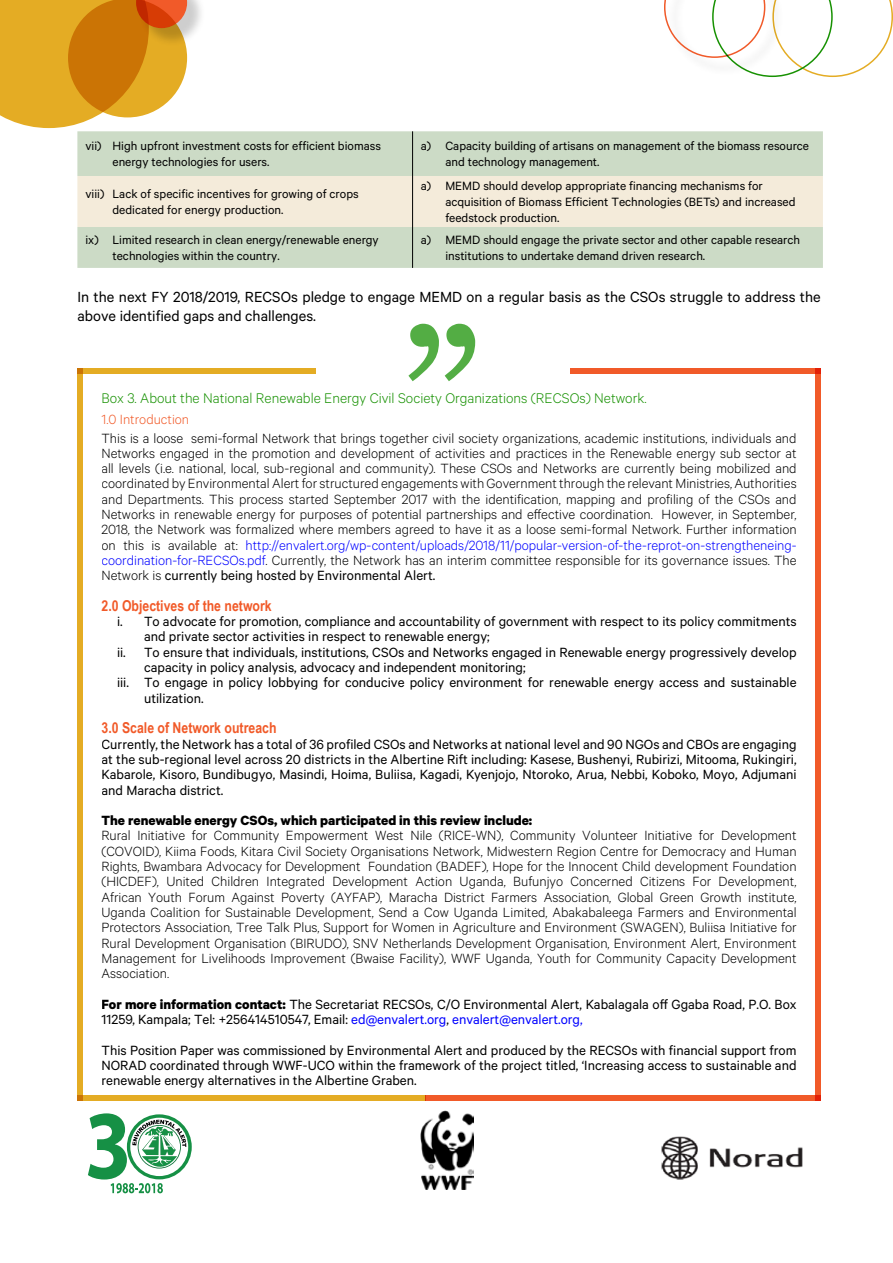
<style>
.page{position:relative;width:893px;height:1263px;background:#fff}
.page>*{position:absolute;margin:0;border:0;box-sizing:border-box;transform-origin:0 0}
.t1{font:16.5px/19.8px "Calibre";color:#000}
.t2{font:300 15.75px "Calibre";color:#179102}
.t3{font:300 15px/15.3px "Calibre";color:#000;text-align:justify}
.t4{font:15px/15.3px "Calibre";color:#000;text-align:justify}
.t5{font:700 15px "Calibre";color:#000}
.t6{font:700 15px "Arial Narrow";color:#f15a29}
.t7{font:300 15px "Calibre";color:#f15a29}
.t8{font:13.5px/16.2px "Calibre";color:#000}
.s1{color:#00f}
.s2{font-weight:400}
.s3{font-weight:700}
</style>
<div class="page">
<div style="left:139px;top:0;width:67px;height:47px;background:#000;opacity:.2"></div>
<svg style="left:0;top:0;width:187px;height:128px;background:#de9f2f"></svg>
<svg style="left:664px;top:0;width:229px;height:77px"></svg>
<div style="left:77px;top:131px;width:746px;height:137px;background:#ccdbc6"></div>
<div style="left:77px;top:176px;width:746px;height:51px;background:#f4ebda"></div>
<hr style="left:412px;top:131px;width:1px;height:45px;background:#000">
<hr style="left:412px;top:227px;width:1px;height:41px;background:#000">
<hr style="left:412px;top:176px;width:1px;height:51px;background:#000">
<svg style="left:408px;top:324px;width:67px;height:57px"></svg>
<div style="left:77px;top:1095px;width:349px;height:5px;background:#e4ac24"></div>
<div style="left:77px;top:368px;width:6px;height:732px;background:#e4ac24"></div>
<div style="left:815px;top:368px;width:6px;height:732px;background:#f15a29"></div>
<div style="left:426px;top:1095px;width:395px;height:5px;background:#f15a29"></div>
<div style="left:77px;top:368px;width:239px;height:5px;background:#e4ac24"></div>
<div style="left:570px;top:368px;width:251px;height:5px;background:#f15a29"></div>
<img style="left:420px;top:1111px;width:53px;height:79px">
<svg style="left:127px;top:1114px;width:65px;height:65px"></svg>
<svg style="left:88px;top:1113px;width:98px;height:80px"></svg>
<img style="left:661px;top:1136px;width:142px;height:44px">
<p class="t8" style="left:112px;top:137px;width:270px;text-indent:-27px">vii) High upfront investment costs for efficient biomass energy technologies for users.</p>
<p class="t8" style="left:445px;top:137px;width:365px;text-indent:-25px">a) Capacity building of artisans on management of the biomass resource and technology management.</p>
<p class="t8" style="left:112px;top:185px;width:248px;text-indent:-27px">viii) Lack of specific incentives for growing of crops dedicated for energy production.</p>
<p class="t8" style="left:445px;top:177px;width:352px;text-indent:-25px">a) MEMD should develop appropriate financing mechanisms for acquisition of Biomass Efficient Technologies (BETs) and increased feedstock production.</p>
<p class="t8" style="left:112px;top:231px;width:268px;text-indent:-27px">ix) Limited research in clean energy/renewable energy technologies within the country.</p>
<p class="t8" style="left:445px;top:231px;width:356px;text-indent:-25px">a) MEMD should engage the private sector and other capable research institutions to undertake demand driven research.</p>
<p class="t1" style="left:77px;top:286px;width:745px">In the next FY 2018/2019, RECSOs pledge to engage MEMD on a regular basis as the CSOs struggle to address the above identified gaps and challenges.</p>
<p class="t2" style="left:102px;top:389px;width:547px">Box 3. About the National Renewable Energy Civil Society Organizations (RECSOs) Network.</p>
<p class="t7" style="left:102px;top:411px;width:89px">1.0 Introduction</p>
<p class="t3" style="left:102px;top:430px;width:697px">This is a loose semi-formal Network that brings together civil society organizations, academic institutions, individuals and Networks engaged in the promotion and development of activities and practices in the Renewable energy sub sector at all levels (i.e. national, local, sub-regional and community). These CSOs and Networks are currently being mobilized and coordinated by Environmental Alert for structured engagements with Government through the relevant Ministries, Authorities and Departments. This process started September 2017 with the identification, mapping and profiling of the CSOs and Networks in renewable energy for purposes of potential partnerships and effective coordination. However, in September, 2018, the Network was formalized where members agreed to have it as a loose semi-formal Network. Further information on this is available at: <span class="s1">http://envalert.org/wp-content/uploads/2018/11/popular-version-of-the-reprot-on-strengtheneing&shy;coordination-for-RECSOs.pdf</span>. Currently, the Network has an interim committee responsible for its governance issues. The Network is <span class="s2">currently being hosted by Environmental Alert.</span></p>
<p class="t6" style="left:102px;top:594px;width:172px">2.0 Objectives of the network</p>
<p class="t4" style="left:117px;top:613px;width:681px">i. To advocate for promotion, compliance and accountability of government with respect to its policy commitments</p>
<p class="t4" style="left:144px;top:629px;width:347px">and private sector activities in respect to renewable energy;</p>
<p class="t4" style="left:117px;top:644px;width:681px">ii. To ensure that individuals, institutions, CSOs and Networks engaged in Renewable energy progressively develop</p>
<p class="t4" style="left:144px;top:659px;width:383px">capacity in policy analysis, advocacy and independent monitoring;</p>
<p class="t4" style="left:117px;top:674px;width:681px">iii. To engage in policy lobbying for conducive policy environment for renewable energy access and sustainable</p>
<p class="t4" style="left:144px;top:690px;width:61px">utilization.</p>
<p class="t6" style="left:102px;top:717px;width:177px">3.0 Scale of Network outreach</p>
<p class="t4" style="left:102px;top:736px;width:697px">Currently, the Network has a total of 36 profiled CSOs and Networks at national level and 90 NGOs and CBOs are engaging at the sub-regional level across 20 districts in the Albertine Rift including: Kasese, Bushenyi, Rubirizi, Mitooma, Rukingiri, Kabarole, Kisoro, Bundibugyo, Masindi, Hoima, Buliisa, Kagadi, Kyenjojo, Ntoroko, Arua, Nebbi, Koboko, Moyo, Adjumani and Maracha district.</p>
<p class="t5" style="left:102px;top:811px;width:432px">The renewable energy CSOs, which participated in this review include:</p>
<p class="t3" style="left:102px;top:827px;width:697px">Rural Initiative for Community Empowerment West Nile (RICE-WN), Community Volunteer Initiative for Development (COVOID), Kiima Foods, Kitara Civil Society Organisations Network, Midwestern Region Centre for Democracy and Human Rights, Bwambara Advocacy for Development Foundation (BADEF), Hope for the Innocent Child development Foundation (HICDEF), United Children Integrated Development Action Uganda, Bufunjyo Concerned Citizens For Development, African Youth Forum Against Poverty (AYFAP), Maracha District Farmers Association, Global Green Growth institute, Uganda Coalition for Sustainable Development, Send a Cow Uganda Limited, Abakabaleega Farmers and Environmental Protectors Association, Tree Talk Plus, Support for Women in Agriculture and Environment (SWAGEN), Buliisa Initiative for Rural Development Organisation (BIRUDO), SNV Netherlands Development Organisation, Environment Alert, Environment Management for Livelihoods Improvement (Bwaise Facility), WWF Uganda, Youth for Community Capacity Development Association.</p>
<p class="t4" style="left:102px;top:996px;width:697px"><span class="s3">For more information contact:</span> The Secretariat RECSOs, C/O Environmental Alert, Kabalagala off Ggaba Road, P.O. Box<br>11259, Kampala; Tel: +256414510547, Email: <span class="s1">ed@envalert.org</span>, <span class="s1">envalert@envalert.org,</span></p>
<p class="t4" style="left:102px;top:1042px;width:697px">This Position Paper was commissioned by Environmental Alert and produced by the RECSOs with financial support from NORAD coordinated through WWF-UCO within the framework of the project titled, ‘Increasing access to sustainable and renewable energy alternatives in the Albertine Graben.</p>
</div>
